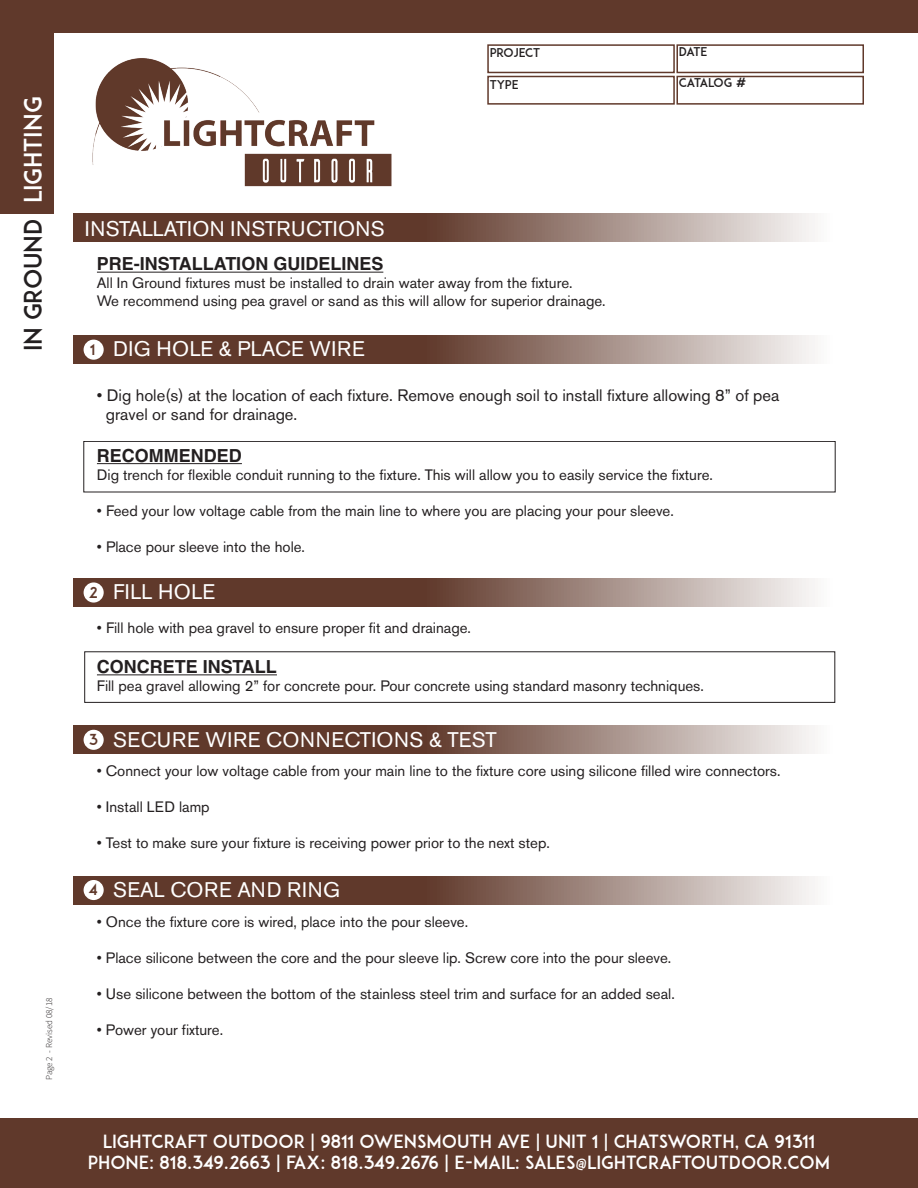
<style>
.page{position:relative;width:918px;height:1188px;background:#fff}
.page>*{position:absolute;margin:0;border:0;box-sizing:border-box;transform-origin:0 0}
.t1{font:24px "ADAM.CGPRO";color:#231f20}
.t2{font:21px "Akzidenz Grotesk BE";letter-spacing:.02em;color:#fff}
.t3{font:18px/21.6px "ADAM.CGPRO";color:#fff;text-align:center}
.t4{font:700 18px "Helvetica LT Std";color:#231f20}
.t5{font:16.5px/19.8px "Akzidenz Grotesk BE";color:#231f20}
.t6{font:15px/18px "Akzidenz Grotesk BE";color:#231f20}
.t7{font:12px "ADAM.CGPRO";letter-spacing:-.01em;color:#231f20}
.t8{font:300 9px "Source Sans Pro";color:#231f20}
.s1{color:#fff}
.s2{font-family:"ADAM.CGPRO";font-size:15px;color:#60392b}
</style>
<div class="page">
<div style="left:487px;top:44px;width:188px;height:29px;border:2px solid #60392b"></div>
<div style="left:487px;top:76px;width:188px;height:29px;border:2px solid #60392b"></div>
<div style="left:676px;top:44px;width:188px;height:29px;border:2px solid #60392b"></div>
<div style="left:676px;top:76px;width:188px;height:29px;border:2px solid #60392b"></div>
<hr style="left:97px;top:272px;width:286px;height:1px;background:#231f20">
<svg style="left:73px;top:214px;width:742px;height:28px;background:#876a5f"></svg>
<div style="left:84px;top:441px;width:751px;height:51px;border:1px solid #231f20"></div>
<svg style="left:73px;top:336px;width:742px;height:28px;background:#886b60"></svg>
<div style="left:84px;top:340px;width:20px;height:20px;background:#fff;border-radius:50%"></div>
<hr style="left:97px;top:463px;width:145px;height:1px;background:#231f20">
<hr style="left:97px;top:674px;width:180px;height:1px;background:#231f20">
<div style="left:85px;top:652px;width:750px;height:51px;border:1px solid #231f20"></div>
<svg style="left:73px;top:726px;width:742px;height:28px;background:#886b60"></svg>
<div style="left:84px;top:730px;width:20px;height:20px;background:#fff;border-radius:50%"></div>
<svg style="left:73px;top:876px;width:742px;height:28px;background:#886b60"></svg>
<div style="left:84px;top:880px;width:20px;height:20px;background:#fff;border-radius:50%"></div>
<svg style="left:73px;top:578px;width:742px;height:29px;background:#886b60"></svg>
<div style="left:84px;top:582px;width:20px;height:21px;background:#fff;border-radius:50%"></div>
<div style="left:0;top:1119px;width:918px;height:69px;background:#60392b"></div>
<div style="left:0;top:0;width:918px;height:32px;background:#60392b"></div>
<div style="left:0;top:0;width:54px;height:214px;background:#60392b"></div>
<img style="left:92px;top:58px;width:300px;height:129px">
<h1 class="t1" style="left:18px;top:351px;width:256px;rotate:-90deg">IN GROUND <span class="s1">LIGHTING</span></h1>
<p class="t8" style="left:44px;top:1080px;width:84px;rotate:-90deg">Page 2 - Revised 08/18</p>
<h2 class="t2" style="left:85px;top:216px;width:302px">INSTALLATION INSTRUCTIONS</h2>
<p class="t7" style="left:490px;top:46px;width:52px">PROJECT</p>
<p class="t7" style="left:490px;top:78px;width:30px">TYPE</p>
<p class="t4" style="left:97px;top:253px;width:288px">PRE-INSTALLATION GUIDELINES</p>
<p class="t6" style="left:97px;top:274px;width:510px">All In Ground fixtures must be installed to drain water away from the fixture.<br>We recommend using pea gravel or sand as this will allow for superior drainage.</p>
<p class="t7" style="left:679px;top:44px;width:30px">DATE</p>
<p class="t7" style="left:679px;top:75px;width:69px">CATALOG #</p>
<h2 class="t2" style="left:90px;top:337px;width:276px"><span class="s2">1</span> DIG HOLE &amp; PLACE WIRE</h2>
<p class="t5" style="left:106px;top:385px;width:675px;text-indent:-9px">• Dig hole(s) at the location of each fixture. Remove enough soil to install fixture allowing 8” of pea gravel or sand for drainage.</p>
<p class="t4" style="left:97px;top:445px;width:146px">RECOMMENDED</p>
<p class="t6" style="left:97px;top:466px;width:618px">Dig trench for flexible conduit running to the fixture. This will allow you to easily service the fixture.</p>
<p class="t6" style="left:97px;top:502px;width:578px">• Feed your low voltage cable from the main line to where you are placing your pour sleeve.</p>
<p class="t6" style="left:97px;top:538px;width:210px">• Place pour sleeve into the hole.</p>
<h2 class="t2" style="left:89px;top:580px;width:128px"><span class="s2">2</span> FILL HOLE</h2>
<p class="t6" style="left:97px;top:619px;width:376px">• Fill hole with pea gravel to ensure proper fit and drainage.</p>
<p class="t4" style="left:97px;top:656px;width:182px">CONCRETE INSTALL</p>
<p class="t6" style="left:97px;top:677px;width:608px">Fill pea gravel allowing 2” for concrete pour. Pour concrete using standard masonry techniques.</p>
<h2 class="t2" style="left:89px;top:727px;width:410px"><span class="s2">3</span> SECURE WIRE CONNECTIONS &amp; TEST</h2>
<p class="t6" style="left:97px;top:762px;width:685px">• Connect your low voltage cable from your main line to the fixture core using silicone filled wire connectors.</p>
<p class="t6" style="left:97px;top:798px;width:114px">• Install LED lamp</p>
<p class="t6" style="left:97px;top:834px;width:454px">• Test to make sure your fixture is receiving power prior to the next step.</p>
<h2 class="t2" style="left:89px;top:877px;width:253px"><span class="s2">4</span> SEAL CORE AND RING</h2>
<p class="t6" style="left:97px;top:912px;width:373px">• Once the fixture core is wired, place into the pour sleeve.</p>
<p class="t6" style="left:97px;top:948px;width:576px">• Place silicone between the core and the pour sleeve lip. Screw core into the pour sleeve.</p>
<p class="t6" style="left:97px;top:984px;width:579px">• Use silicone between the bottom of the stainless steel trim and surface for an added seal.</p>
<p class="t6" style="left:97px;top:1020px;width:128px">• Power your fixture.</p>
<p class="t3" style="left:88px;top:1130px;width:744px">LIGHTCRAFT OUTDOOR | 9811 OWENSMOUTH AVE | UNIT 1 | CHATSWORTH, CA 91311<br>PHONE: 818.349.2663 | FAX: 818.349.2676 | E-MAIL: SALES@LIGHTCRAFTOUTDOOR.COM</p>
</div>
